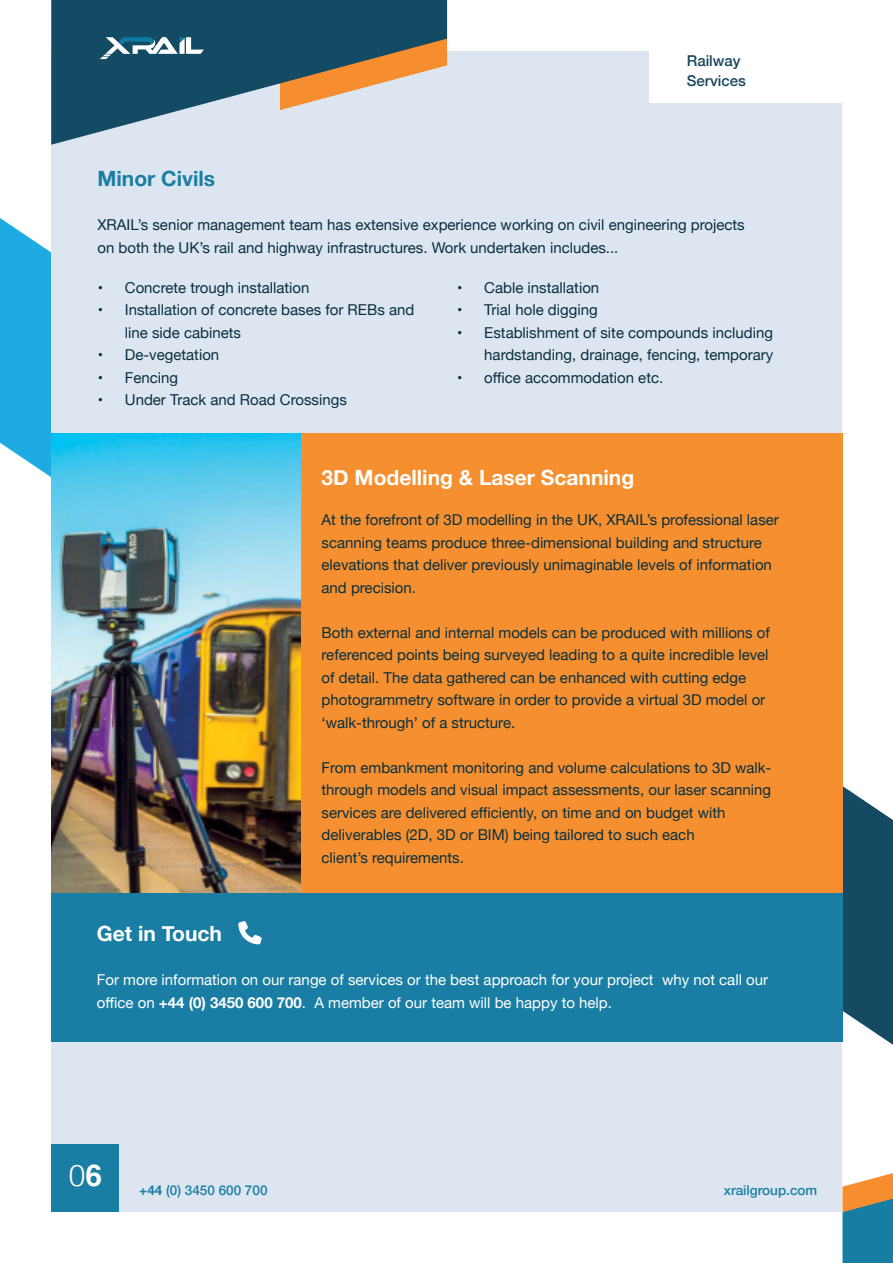
<style>
.page{position:relative;width:893px;height:1263px;background:#fff}
.page>*{position:absolute;margin:0;border:0;box-sizing:border-box;transform-origin:0 0}
.t1{font:300 30px "Helvetica";color:#fff}
.t2{font:700 21px "Helvetica Neue";color:#fff}
.t3{font:700 21px "Helvetica Neue";color:#1a7ea4}
.t4{font:15px/22.5px "Helvetica Neue";color:#09303e}
.t5{font:15px/22.5px "Helvetica Neue";color:#fff}
.t6{font:500 15px "Helvetica Neue";color:#1b4860}
.t7{font:500 13.5px "Helvetica Neue";color:#197fa6}
.t8{font:500 13.5px "Helvetica Neue";color:#187fa4}
.s1{font-weight:700}
</style>
<div class="page">
<svg style="left:842px;top:507px;width:51px;height:538px"></svg>
<svg style="left:0;top:218px;width:51px;height:259px;background:#3bb5e5"></svg>
<div style="left:51px;top:51px;width:791px;height:1161px;background:#dce5f0"></div>
<div style="left:52px;top:1144px;width:67px;height:67px;background:#1a7ea4"></div>
<svg style="left:51px;top:0;width:396px;height:145px;fill:#144b64"></svg>
<svg style="left:842px;top:1173px;width:51px;height:90px;background:#6a8c8a"></svg>
<svg style="left:100px;top:37px;width:104px;height:22px"></svg>
<div style="left:650px;top:51px;width:192px;height:52px;background:#fff"></div>
<div style="left:51px;top:433px;width:791px;height:460px;background:#f58f2f"></div>
<img style="left:51px;top:433px;width:249px;height:460px">
<div style="left:51px;top:893px;width:791px;height:149px;background:#1a7ea4"></div>
<svg style="left:238px;top:921px;width:24px;height:23px"></svg>
<p class="t3" style="left:97px;top:162px;width:119px">Minor Civils</p>
<p class="t6" style="left:687px;top:49px;width:55px">Railway</p>
<p class="t6" style="left:687px;top:69px;width:61px">Services</p>
<p class="t4" style="left:97px;top:215px;width:649px">XRAIL’s senior management team has extensive experience working on civil engineering projects</p>
<p class="t4" style="left:97px;top:237px;width:522px">on both the UK’s rail and highway infrastructures. Work undertaken includes...</p>
<p class="t4" style="left:98px;top:277px;width:213px">• Concrete trough installation</p>
<p class="t4" style="left:125px;top:300px;width:291px;text-indent:-27px">• Installation of concrete bases for REBs and line side cabinets</p>
<p class="t4" style="left:98px;top:345px;width:123px">• De-vegetation</p>
<p class="t4" style="left:98px;top:367px;width:82px">• Fencing</p>
<p class="t4" style="left:98px;top:390px;width:250px">• Under Track and Road Crossings</p>
<p class="t4" style="left:457px;top:277px;width:144px">• Cable installation</p>
<p class="t4" style="left:457px;top:300px;width:142px">• Trial hole digging</p>
<p class="t4" style="left:457px;top:322px;width:317px;text-align:right">• Establishment of site compounds including hardstanding, drainage, fencing, temporary</p>
<p class="t4" style="left:457px;top:367px;width:207px">• office accommodation etc.</p>
<p class="t2" style="left:322px;top:461px;width:314px">3D Modelling &amp; Laser Scanning</p>
<p class="t2" style="left:97px;top:917px;width:127px">Get in Touch</p>
<p class="t4" style="left:322px;top:509px;width:459px">At the forefront of 3D modelling in the UK, XRAIL’s professional laser scanning teams produce three-dimensional building and structure elevations that deliver previously unimaginable levels of information and precision.</p>
<p class="t4" style="left:322px;top:622px;width:450px">Both external and internal models can be produced with millions of referenced points being surveyed leading to a quite incredible level of detail. The data gathered can be enhanced with cutting edge photogrammetry software in order to provide a virtual 3D model or ‘walk-through’ of a structure.</p>
<p class="t4" style="left:322px;top:757px;width:451px">From embankment monitoring and volume calculations to 3D walk&shy;through models and visual impact assessments, our laser scanning services are delivered efficiently, on time and on budget with deliverables (2D, 3D or BIM) being tailored to such each<br>client’s requirements.</p>
<p class="t5" style="left:97px;top:969px;width:673px">For more information on our range of services or the best approach for your project why not call our office on <span class="s1">+44 (0) 3450 600 700</span>. A member of our team will be happy to help.</p>
<p class="t1" style="left:69px;top:1150px;width:35px">0<span class="s1">6</span></p>
<p class="t7" style="left:139px;top:1180px;width:130px"><span class="s1">+44</span> (0) 3450 600 700</p>
<p class="t8" style="left:724px;top:1180px;width:95px">xrailgroup.com</p>
</div>
